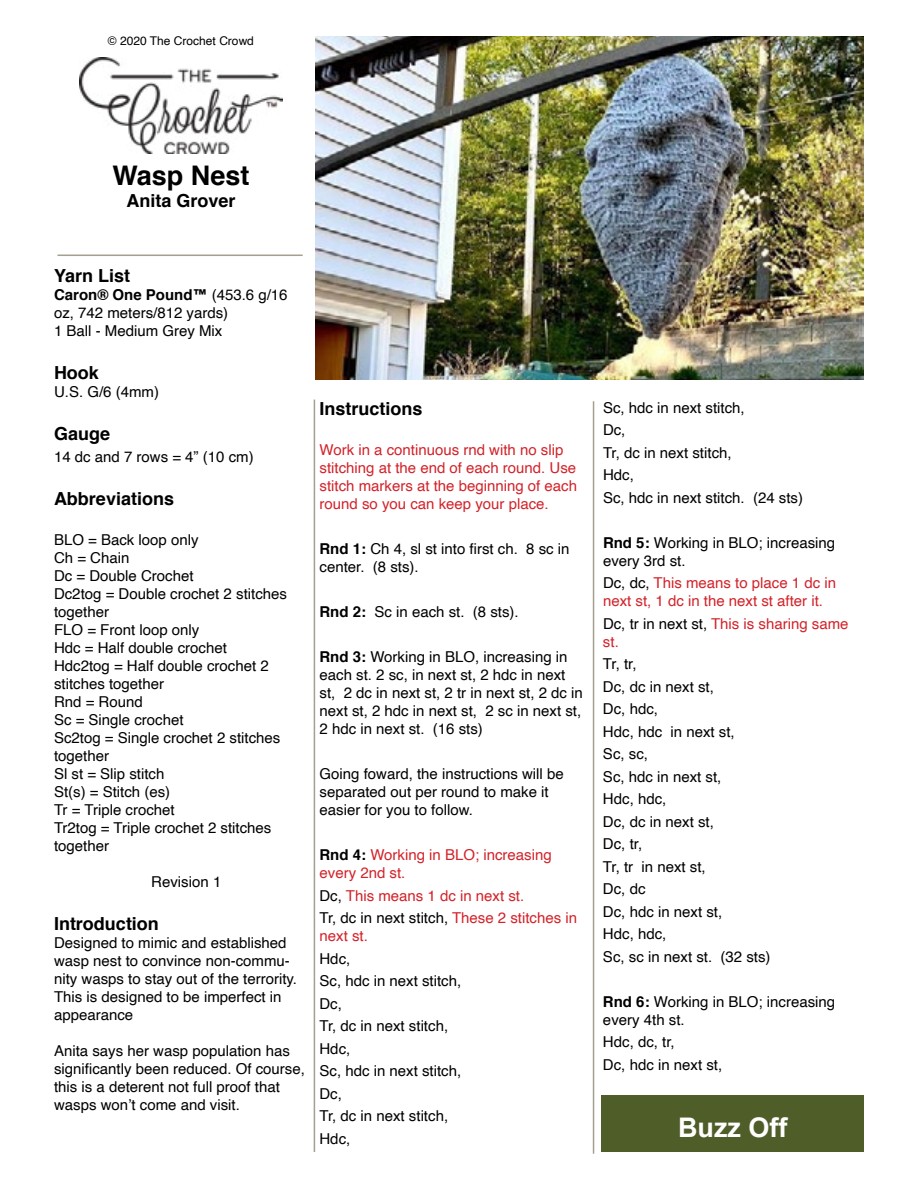
<style>
.page{position:relative;width:918px;height:1188px;background:#fff}
.page>*{position:absolute;margin:0;border:0;box-sizing:border-box;transform-origin:0 0}
.t1{font:700 27px "Helvetica";color:#000}
.t2{font:700 27px "Arial";color:#fff}
.t3{font:700 18px "Helvetica";color:#000}
.t4{font:15px/18px "Helvetica";color:#000}
.t5{font:15px/18px "Helvetica";color:#d2232a}
.t6{font:12px "Helvetica";color:#000}
.s1{font-weight:700}
.s2{font-weight:700;color:#000}
.s3{color:#000}
</style>
<div class="page">
<div style="left:602px;top:1095px;width:262px;height:57px;background:#4f5d29"></div>
<img style="left:80px;top:58px;width:202px;height:96px">
<hr style="left:57px;top:255px;width:246px;height:1px;background:#a59f90">
<hr style="left:314px;top:400px;width:1px;height:752px;background:#a59f90">
<hr style="left:593px;top:401px;width:1px;height:753px;background:#a59f90">
<img style="left:315px;top:36px;width:549px;height:344px">
<p class="t6" style="left:108px;top:32px;width:148px">© 2020 The Crochet Crowd</p>
<h1 class="t1" style="left:112px;top:154px;width:139px">Wasp Nest</h1>
<p class="t3" style="left:126px;top:186px;width:111px">Anita Grover</p>
<p class="t3" style="left:54px;top:261px;width:78px">Yarn List</p>
<p class="t4" style="left:54px;top:286px;width:235px"><span class="s1">Caron® One Pound™</span> (453.6 g/16 oz, 742 meters/812 yards)<br>1 Ball - Medium Grey Mix</p>
<p class="t3" style="left:54px;top:358px;width:46px">Hook</p>
<p class="t4" style="left:54px;top:383px;width:107px">U.S. G/6 (4mm)</p>
<p class="t3" style="left:54px;top:419px;width:58px">Gauge</p>
<p class="t4" style="left:54px;top:448px;width:201px">14 dc and 7 rows = 4” (10 cm)</p>
<p class="t3" style="left:54px;top:484px;width:122px">Abbreviations</p>
<p class="t4" style="left:54px;top:531px;width:235px">BLO = Back loop only<br>Ch = Chain<br>Dc = Double Crochet<br>Dc2tog = Double crochet 2 stitches together<br>FLO = Front loop only<br>Hdc = Half double crochet<br>Hdc2tog = Half double crochet 2 stitches together<br>Rnd = Round<br>Sc = Single crochet<br>Sc2tog = Single crochet 2 stitches together<br>Sl st = Slip stitch<br>St(s) = Stitch (es)<br>Tr = Triple crochet<br>Tr2tog = Triple crochet 2 stitches together</p>
<p class="t4" style="left:151px;top:873px;width:72px">Revision 1</p>
<p class="t3" style="left:54px;top:909px;width:106px">Introduction</p>
<p class="t4" style="left:54px;top:934px;width:245px">Designed to mimic and established wasp nest to convince non-commu&shy;nity wasps to stay out of the terrority.<br>This is designed to be imperfect in appearance</p>
<p class="t4" style="left:54px;top:1042px;width:252px">Anita says her wasp population has significantly been reduced. Of course, this is a deterent not full proof that wasps won’t come and visit.</p>
<p class="t3" style="left:320px;top:394px;width:105px">Instructions</p>
<p class="t5" style="left:320px;top:441px;width:259px">Work in a continuous rnd with no slip stitching at the end of each round. Use stitch markers at the beginning of each round so you can keep your place.</p>
<p class="t4" style="left:320px;top:540px;width:252px"><span class="s1">Rnd 1:</span> Ch 4, sl st into first ch. 8 sc in center. (8 sts).</p>
<p class="t4" style="left:320px;top:603px;width:201px"><span class="s1">Rnd 2:</span> Sc in each st. (8 sts).</p>
<p class="t4" style="left:320px;top:648px;width:265px"><span class="s1">Rnd 3:</span> Working in BLO, increasing in each st. 2 sc, in next st, 2 hdc in next st, 2 dc in next st, 2 tr in next st, 2 dc in next st, 2 hdc in next st, 2 sc in next st, 2 hdc in next st. (16 sts)</p>
<p class="t4" style="left:320px;top:765px;width:246px">Going foward, the instructions will be separated out per round to make it easier for you to follow.</p>
<p class="t5" style="left:320px;top:846px;width:234px"><span class="s2">Rnd 4:</span> Working in BLO; increasing every 2nd st.</p>
<p class="t5" style="left:320px;top:885px;width:259px;line-height:22.5px"><span class="s3">Dc,</span> This means 1 dc in next st.<br><span class="s3">Tr, dc in next stitch,</span> These 2 stitches in</p>
<p class="t5" style="left:320px;top:927px;width:50px">next st.</p>
<p class="t4" style="left:320px;top:948px;width:143px;line-height:22.5px">Hdc,<br>Sc, hdc in next stitch,<br>Dc,<br>Tr, dc in next stitch,<br>Hdc,<br>Sc, hdc in next stitch,<br>Dc,<br>Tr, dc in next stitch,<br>Hdc,</p>
<p class="t4" style="left:603px;top:396px;width:202px;line-height:22.5px">Sc, hdc in next stitch,<br>Dc,<br>Tr, dc in next stitch,<br>Hdc,<br>Sc, hdc in next stitch. (24 sts)</p>
<p class="t4" style="left:603px;top:534px;width:234px"><span class="s1">Rnd 5:</span> Working in BLO; increasing every 3rd st.</p>
<p class="t5" style="left:603px;top:574px;width:235px"><span class="s3">Dc, dc,</span> This means to place 1 dc in next st, 1 dc in the next st after it.</p>
<p class="t5" style="left:603px;top:615px;width:247px"><span class="s3">Dc, tr in next st,</span> This is sharing same st.</p>
<p class="t4" style="left:603px;top:653px;width:169px;line-height:22.5px">Tr, tr,<br>Dc, dc in next st,<br>Dc, hdc,<br>Hdc, hdc in next st,<br>Sc, sc,<br>Sc, hdc in next st,<br>Hdc, hdc,<br>Dc, dc in next st,<br>Dc, tr,<br>Tr, tr in next st,<br>Dc, dc<br>Dc, hdc in next st,<br>Hdc, hdc,<br>Sc, sc in next st. (32 sts)</p>
<p class="t4" style="left:603px;top:993px;width:234px"><span class="s1">Rnd 6:</span> Working in BLO; increasing every 4th st.</p>
<p class="t4" style="left:603px;top:1031px;width:121px;line-height:22.5px">Hdc, dc, tr,<br>Dc, hdc in next st,</p>
<h1 class="t2" style="left:678px;top:1110px;width:111px">Buzz Off</h1>
</div>
